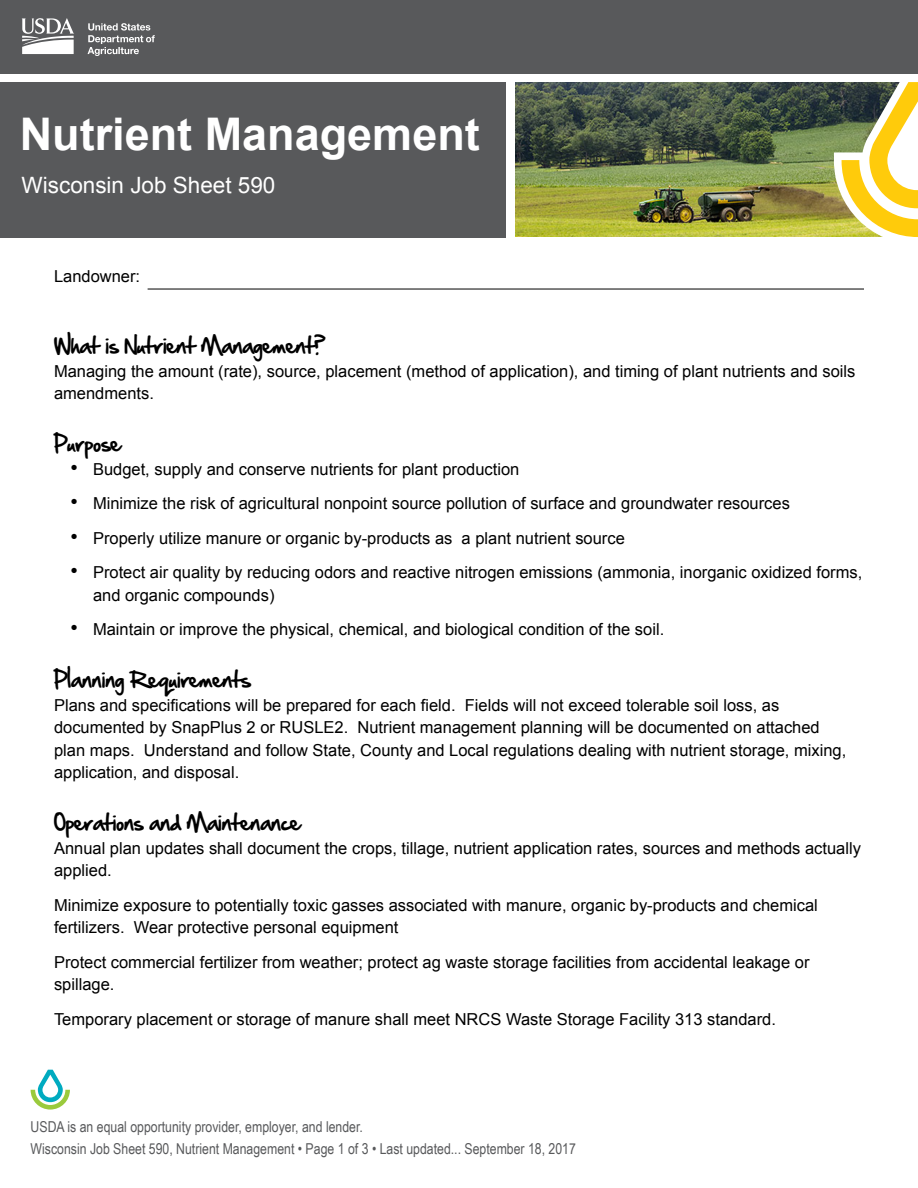
<style>
.page{position:relative;width:918px;height:1188px;background:#fff}
.page>*{position:absolute;margin:0;border:0;box-sizing:border-box;transform-origin:0 0}
.t1{font:700 45px "Arial";color:#fff}
.t2{font:22.5px "Arial";color:#fff}
.t3{font:19.5px "Hand Of Sean";color:#000}
.t4{font:16.5px/22.5px "Arial";color:#000}
.t5{font:15px "Arial Narrow";color:#58595b}
.s1{font-size:21px}
</style>
<div class="page">
<img style="left:515px;top:82px;width:319px;height:155px">
<div style="left:0;top:82px;width:506px;height:155px;background:#58595b"></div>
<div style="left:0;top:0;width:918px;height:74px;background:#58595b"></div>
<svg style="left:22px;top:18px;width:52px;height:36px"></svg>
<svg style="left:88px;top:23px;width:67px;height:33px"></svg>
<svg style="left:834px;top:82px;width:84px;height:156px"></svg>
<svg style="left:31px;top:1070px;width:39px;height:40px"></svg>
<hr style="left:148px;top:289px;width:716px;height:1px;background:#000">
<h1 class="t1" style="left:20px;top:104px;width:462px">Nutrient Management</h1>
<h2 class="t2" style="left:22px;top:170px;width:255px">Wisconsin Job Sheet 590</h2>
<p class="t4" style="left:54px;top:265px;width:88px">Landowner:</p>
<p class="t3" style="left:54px;top:327px;width:273px">What is Nutrient Management?</p>
<p class="t4" style="left:54px;top:360px;width:803px">Managing the amount (rate), source, placement (method of application), and timing of plant nutrients and soils amendments.</p>
<p class="t3" style="left:54px;top:426px;width:68px">Purpose</p>
<p class="t4" style="left:70px;top:458px;width:450px"><span class="s1">•</span> Budget, supply and conserve nutrients for plant production</p>
<p class="t4" style="left:70px;top:492px;width:721px"><span class="s1">•</span> Minimize the risk of agricultural nonpoint source pollution of surface and groundwater resources</p>
<p class="t4" style="left:70px;top:527px;width:556px"><span class="s1">•</span> Properly utilize manure or organic by-products as a plant nutrient source</p>
<p class="t4" style="left:93px;top:561px;width:771px;text-indent:-22px"><span class="s1">•</span> Protect air quality by reducing odors and reactive nitrogen emissions (ammonia, inorganic oxidized forms, and organic compounds)</p>
<p class="t4" style="left:70px;top:618px;width:595px"><span class="s1">•</span> Maintain or improve the physical, chemical, and biological condition of the soil.</p>
<p class="t3" style="left:54px;top:662px;width:199px">Planning Requirements</p>
<p class="t4" style="left:54px;top:694px;width:794px">Plans and specifications will be prepared for each field. Fields will not exceed tolerable soil loss, as documented by SnapPlus 2 or RUSLE2. Nutrient management planning will be documented on attached plan maps. Understand and follow State, County and Local regulations dealing with nutrient storage, mixing, application, and disposal.</p>
<p class="t3" style="left:54px;top:805px;width:248px">Operations and Maintenance</p>
<p class="t4" style="left:54px;top:837px;width:809px">Annual plan updates shall document the crops, tillage, nutrient application rates, sources and methods actually applied.</p>
<p class="t4" style="left:54px;top:894px;width:765px">Minimize exposure to potentially toxic gasses associated with manure, organic by-products and chemical fertilizers. Wear protective personal equipment</p>
<p class="t4" style="left:54px;top:951px;width:757px">Protect commercial fertilizer from weather; protect ag waste storage facilities from accidental leakage or spillage.</p>
<p class="t4" style="left:54px;top:1008px;width:724px">Temporary placement or storage of manure shall meet NRCS Waste Storage Facility 313 standard.</p>
<p class="t5" style="left:31px;top:1116px;width:334px">USDA is an equal opportunity provider, employer, and lender.</p>
<p class="t5" style="left:31px;top:1137px;width:547px">Wisconsin Job Sheet 590, Nutrient Management • Page 1 of 3 • Last updated... September 18, 2017</p>
</div>
